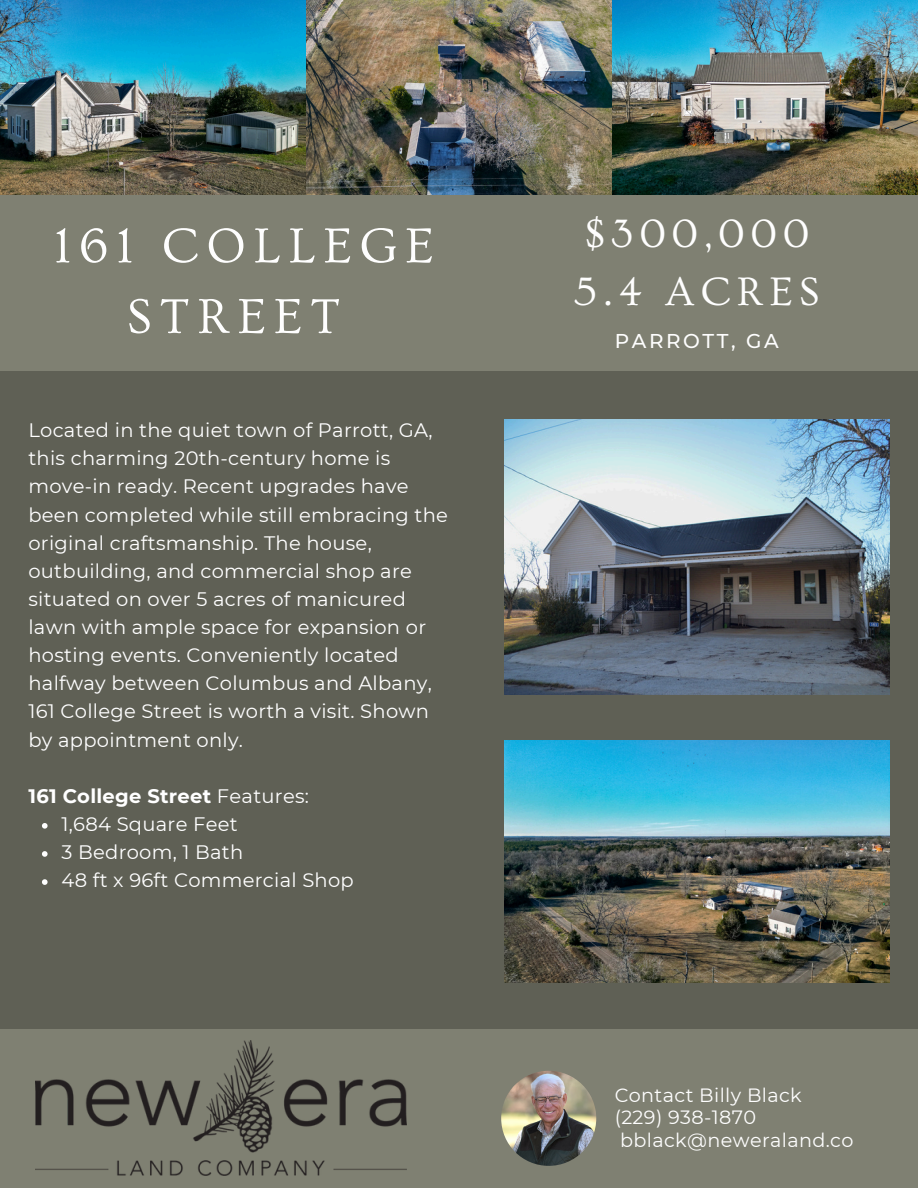
<style>
.page{position:relative;width:918px;height:1188px;background:#5f6055}
.page>*{position:absolute;margin:0;border:0;box-sizing:border-box;transform-origin:0 0}
.t1{font:51.15px/70.7px "Ovo";letter-spacing:.15em;color:#fefefe;text-align:center}
.t2{font:41.7px/57.3px "Ovo";letter-spacing:.15em;color:#fefefe}
.t3{font:500 19.95px "Montserrat";letter-spacing:.13em;color:#fefefe}
.t4{font:19.5px/28.2px "Montserrat";letter-spacing:.015em;color:#fff}
.t5{font:700 19.5px "Montserrat";letter-spacing:.015em;color:#fff}
.t6{font:19.2px "Montserrat";letter-spacing:.02em;color:#fefefe}
.s1{font-weight:400}
</style>
<div class="page">
<img style="left:0;top:0;width:918px;height:195px">
<div style="left:0;top:195px;width:918px;height:175px;background:#7f8072"></div>
<div style="left:0;top:1030px;width:918px;height:158px;background:#7f8072"></div>
<img style="left:504px;top:420px;width:385px;height:274px">
<img style="left:504px;top:741px;width:385px;height:241px">
<img style="left:501px;top:1071px;width:95px;height:95px;border-radius:50%">
<img style="left:35px;top:1041px;width:372px;height:135px">
<svg style="left:42px;top:823px;width:6px;height:6px"></svg>
<svg style="left:42px;top:851px;width:6px;height:6px"></svg>
<svg style="left:42px;top:879px;width:6px;height:6px"></svg>
<p class="t1" style="left:54px;top:211px;width:382px">161 COLLEGE<br>STREET</p>
<h1 class="t4" style="left:28px;top:416px;width:421px">Located in the quiet town of Parrott, GA, this charming 20th-century home is move-in ready. Recent upgrades have been completed while still embracing the original craftsmanship. The house, outbuilding, and commercial shop are situated on over 5 acres of manicured lawn with ample space for expansion or hosting events. Conveniently located halfway between Columbus and Albany, 161 College Street is worth a visit. Shown by appointment only.</h1>
<h2 class="t5" style="left:28px;top:784px;width:282px">161 College Street <span class="s1">Features:</span></h2>
<h3 class="t4" style="left:62px;top:810px;width:178px">1,684 Square Feet</h3>
<p class="t4" style="left:62px;top:838px;width:183px">3 Bedroom, 1 Bath</p>
<p class="t4" style="left:62px;top:866px;width:294px">48 ft x 96ft Commercial Shop</p>
<p class="t2" style="left:574px;top:206px;width:247px">$300,000<br>5.4 ACRES</p>
<p class="t3" style="left:615px;top:328px;width:165px">PARROTT, GA</p>
<p class="t6" style="left:615px;top:1083px;width:189px">Contact Billy Black</p>
<p class="t6" style="left:615px;top:1106px;width:143px">(229) 938-1870</p>
<p class="t6" style="left:620px;top:1128px;width:235px">bblack@neweraland.co</p>
</div>
